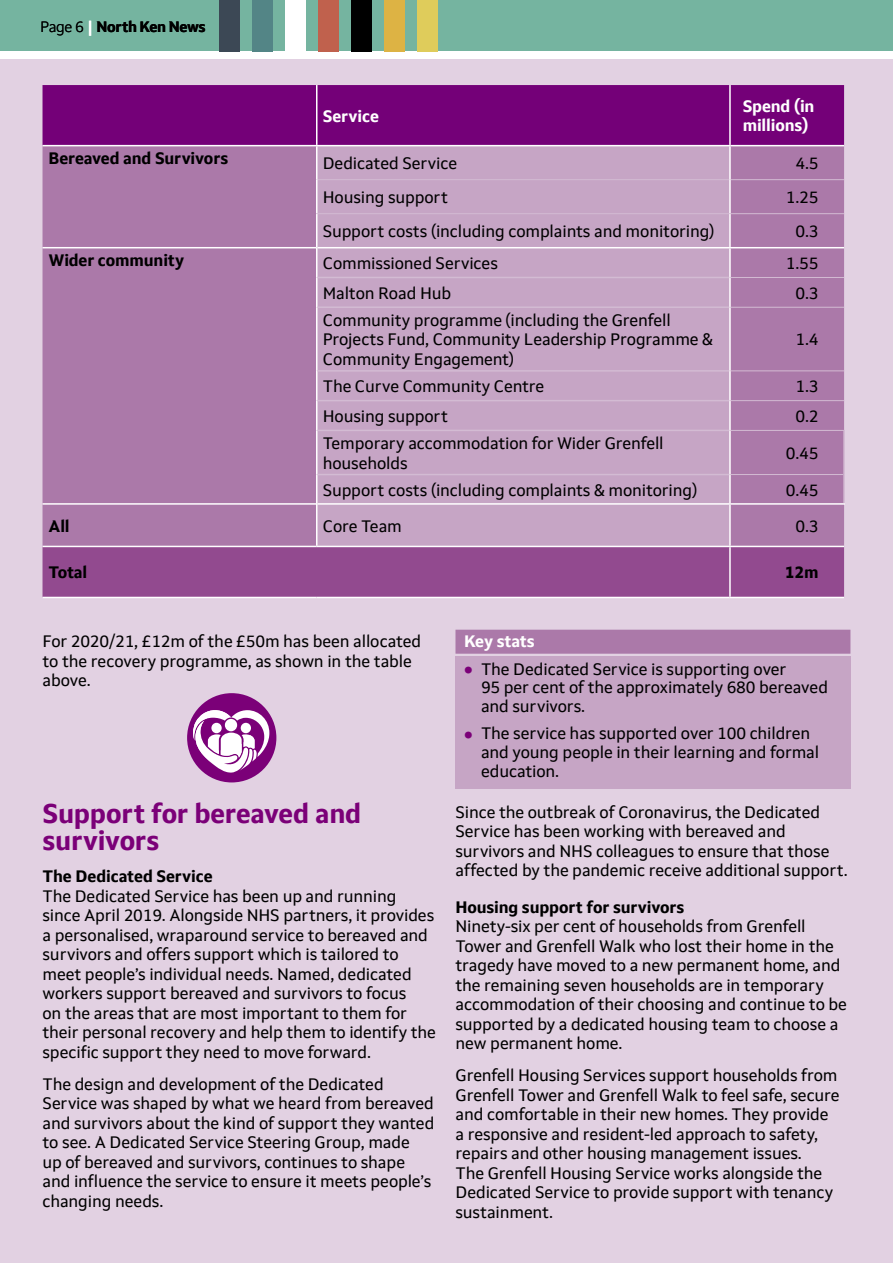
<style>
.page{position:relative;width:893px;height:1263px;background:#fff}
.page>*{position:absolute;margin:0;border:0;box-sizing:border-box;transform-origin:0 0}
.t1{font:700 27px/27px "Setimo";letter-spacing:-.01em;color:#7b0078}
.t2{font:16.5px/19.5px "Setimo";letter-spacing:-.01em;color:#000}
.t3{font:700 16.5px "Setimo";letter-spacing:-.01em;color:#000}
.t4{font:700 16.5px/19.5px "Setimo";letter-spacing:-.01em;color:#fff}
.t5{font:700 15px "Setimo";letter-spacing:-.03em;color:#000}
.s1{font-weight:300}
.s2{font-family:"Futura PT";color:#fff}
.s3{font-family:"Montserrat";font-weight:900;font-size:21px;color:#7b0078}
</style>
<div class="page">
<div style="left:0;top:0;width:893px;height:51px;background:#75b4a0"></div>
<div style="left:219px;top:0;width:21px;height:51px;background:#3c4855"></div>
<div style="left:252px;top:0;width:21px;height:51px;background:#538586"></div>
<div style="left:286px;top:0;width:20px;height:51px;background:#fff"></div>
<div style="left:319px;top:0;width:20px;height:51px;background:#c0614d"></div>
<div style="left:352px;top:0;width:20px;height:51px;background:#000"></div>
<div style="left:385px;top:0;width:20px;height:51px;background:#ddb344"></div>
<div style="left:418px;top:0;width:20px;height:51px;background:#dfcc5b"></div>
<div style="left:0;top:60px;width:893px;height:1203px;background:#e2d1e2"></div>
<div style="left:455px;top:656px;width:395px;height:132px;background:#c6a5c5"></div>
<div style="left:455px;top:630px;width:395px;height:24px;background:#ab79a9"></div>
<div style="left:43px;top:85px;width:801px;height:60px;background:#740078"></div>
<div style="left:43px;top:146px;width:801px;height:400px;background:#ab79a9"></div>
<div style="left:317px;top:146px;width:412px;height:400px;background:#c6a5c5"></div>
<div style="left:43px;top:547px;width:801px;height:50px;background:#924a8f"></div>
<hr style="left:43px;top:247px;width:273px;height:1px;background:#fff">
<hr style="left:43px;top:503px;width:273px;height:2px;background:#fff">
<hr style="left:43px;top:597px;width:274px;height:1px;background:#fff">
<hr style="left:317px;top:597px;width:412px;height:1px;background:#fff">
<hr style="left:317px;top:247px;width:413px;height:1px;background:#fff">
<hr style="left:730px;top:247px;width:114px;height:1px;background:#fff">
<hr style="left:317px;top:503px;width:413px;height:2px;background:#fff">
<hr style="left:730px;top:503px;width:115px;height:2px;background:#fff">
<hr style="left:43px;top:546px;width:274px;height:1px;background:#fff">
<hr style="left:317px;top:546px;width:413px;height:1px;background:#fff">
<hr style="left:730px;top:546px;width:114px;height:1px;background:#fff">
<hr style="left:729px;top:597px;width:115px;height:1px;background:#fff">
<hr style="left:316px;top:85px;width:1px;height:60px;background:#fff">
<hr style="left:729px;top:85px;width:2px;height:60px;background:#fff">
<hr style="left:729px;top:248px;width:2px;height:29px;background:#fff">
<hr style="left:729px;top:277px;width:2px;height:30px;background:#fff">
<hr style="left:729px;top:307px;width:2px;height:64px;background:#fff">
<hr style="left:729px;top:371px;width:2px;height:30px;background:#fff">
<hr style="left:729px;top:401px;width:2px;height:29px;background:#fff">
<hr style="left:729px;top:430px;width:2px;height:44px;background:#fff">
<hr style="left:729px;top:474px;width:2px;height:29px;background:#fff">
<hr style="left:729px;top:505px;width:2px;height:41px;background:#fff">
<svg style="left:316px;top:248px;width:1px;height:29px"></svg>
<hr style="left:316px;top:277px;width:1px;height:30px;background:#fff">
<hr style="left:316px;top:307px;width:1px;height:64px;background:#fff">
<hr style="left:316px;top:371px;width:1px;height:30px;background:#fff">
<svg style="left:316px;top:401px;width:1px;height:29px"></svg>
<hr style="left:316px;top:430px;width:1px;height:44px;background:#fff">
<hr style="left:316px;top:474px;width:1px;height:30px;background:#fff">
<hr style="left:316px;top:504px;width:1px;height:42px;background:#fff">
<hr style="left:729px;top:547px;width:2px;height:50px;background:#fff">
<hr style="left:317px;top:179px;width:412px;height:1px;background:#d3bbd3">
<hr style="left:316px;top:213px;width:414px;height:1px;background:#d3bbd3">
<hr style="left:731px;top:179px;width:113px;height:1px;background:#d3bbd3">
<hr style="left:730px;top:213px;width:114px;height:1px;background:#d3bbd3">
<hr style="left:317px;top:277px;width:412px;height:1px;background:#d3bbd3">
<hr style="left:317px;top:306px;width:412px;height:2px;background:#d3bbd3">
<hr style="left:317px;top:370px;width:412px;height:2px;background:#d3bbd3">
<hr style="left:317px;top:400px;width:412px;height:1px;background:#d3bbd3">
<hr style="left:317px;top:430px;width:412px;height:1px;background:#d3bbd3">
<hr style="left:317px;top:474px;width:412px;height:1px;background:#d3bbd3">
<hr style="left:731px;top:277px;width:113px;height:1px;background:#d3bbd3">
<hr style="left:731px;top:307px;width:113px;height:1px;background:#d3bbd3">
<hr style="left:731px;top:370px;width:113px;height:1px;background:#d3bbd3">
<hr style="left:731px;top:400px;width:113px;height:1px;background:#d3bbd3">
<hr style="left:731px;top:430px;width:114px;height:1px;background:#d3bbd3">
<hr style="left:843px;top:431px;width:2px;height:43px;background:#d3bbd3">
<hr style="left:843px;top:474px;width:2px;height:29px;background:#d3bbd3">
<hr style="left:731px;top:474px;width:112px;height:1px;background:#d3bbd3">
<hr style="left:43px;top:145px;width:273px;height:1px;background:#fff">
<hr style="left:731px;top:145px;width:113px;height:1px;background:#fff">
<hr style="left:316px;top:145px;width:415px;height:1px;background:#fff">
<hr style="left:316px;top:146px;width:1px;height:34px;background:#fff">
<hr style="left:729px;top:146px;width:2px;height:34px;background:#fff">
<hr style="left:316px;top:180px;width:1px;height:33px;background:#fff">
<hr style="left:729px;top:180px;width:2px;height:33px;background:#fff">
<hr style="left:316px;top:214px;width:1px;height:34px;background:#fff">
<hr style="left:729px;top:214px;width:2px;height:33px;background:#fff">
<div style="left:187px;top:693px;width:89px;height:89px;background:#7b0078;border-radius:50%"></div>
<svg style="left:193px;top:710px;width:76px;height:63px"></svg>
<p class="t5" style="left:40px;top:18px;width:167px"><span class="s1">Page 6</span> <span class="s2">|</span> North Ken News</p>
<p class="t4" style="left:323px;top:106px;width:58px">Service</p>
<p class="t4" style="left:743px;top:96px;width:73px">Spend (in millions)</p>
<p class="t3" style="left:49px;top:148px;width:181px">Bereaved and Survivors</p>
<p class="t2" style="left:323px;top:153px;width:136px">Dedicated Service</p>
<p class="t2" style="left:795px;top:153px;width:25px">4.5</p>
<p class="t2" style="left:323px;top:187px;width:127px">Housing support</p>
<p class="t2" style="left:786px;top:187px;width:34px">1.25</p>
<p class="t2" style="left:323px;top:221px;width:393px">Support costs (including complaints and monitoring)</p>
<p class="t2" style="left:795px;top:221px;width:25px">0.3</p>
<p class="t3" style="left:49px;top:251px;width:137px">Wider community</p>
<p class="t2" style="left:323px;top:253px;width:177px">Commissioned Services</p>
<p class="t2" style="left:786px;top:253px;width:34px">1.55</p>
<p class="t2" style="left:323px;top:283px;width:130px">Malton Road Hub</p>
<p class="t2" style="left:795px;top:283px;width:25px">0.3</p>
<p class="t2" style="left:323px;top:310px;width:392px">Community programme (including the Grenfell<br>Projects Fund, Community Leadership Programme &amp;<br>Community Engagement)</p>
<p class="t2" style="left:795px;top:330px;width:25px">1.4</p>
<p class="t2" style="left:323px;top:376px;width:223px">The Curve Community Centre</p>
<p class="t2" style="left:795px;top:376px;width:25px">1.3</p>
<p class="t2" style="left:323px;top:406px;width:127px">Housing support</p>
<p class="t2" style="left:795px;top:406px;width:25px">0.2</p>
<p class="t2" style="left:323px;top:433px;width:342px">Temporary accommodation for Wider Grenfell households</p>
<p class="t2" style="left:786px;top:443px;width:34px">0.45</p>
<p class="t2" style="left:323px;top:480px;width:376px">Support costs (including complaints &amp; monitoring)</p>
<p class="t2" style="left:786px;top:480px;width:34px">0.45</p>
<p class="t3" style="left:49px;top:516px;width:23px">All</p>
<p class="t2" style="left:323px;top:516px;width:81px">Core Team</p>
<p class="t2" style="left:795px;top:516px;width:25px">0.3</p>
<p class="t3" style="left:49px;top:562px;width:40px">Total</p>
<p class="t3" style="left:785px;top:562px;width:35px">12m</p>
<p class="t2" style="left:43px;top:632px;width:380px">For 2020/21, £12m of the £50m has been allocated to the recovery programme, as shown in the table above.</p>
<h1 class="t1" style="left:43px;top:800px;width:320px">Support for bereaved and survivors</h1>
<p class="t3" style="left:43px;top:866px;width:172px">The Dedicated Service</p>
<p class="t2" style="left:43px;top:886px;width:395px">The Dedicated Service has been up and running since April 2019. Alongside NHS partners, it provides a personalised, wraparound service to bereaved and survivors and offers support which is tailored to meet people’s individual needs. Named, dedicated workers support bereaved and survivors to focus<br>on the areas that are most important to them for their personal recovery and help them to identify the specific support they need to move forward.</p>
<p class="t2" style="left:43px;top:1074px;width:393px">The design and development of the Dedicated Service was shaped by what we heard from bereaved and survivors about the kind of support they wanted to see. A Dedicated Service Steering Group, made<br>up of bereaved and survivors, continues to shape and influence the service to ensure it meets people’s changing needs.</p>
<p class="t4" style="left:464px;top:632px;width:72px">Key stats</p>
<p class="t2" style="left:481px;top:659px;width:349px;line-height:18.8px;text-indent:-17px"><span class="s3">•</span> The Dedicated Service is supporting over<br>95 per cent of the approximately 680 bereaved and survivors.</p>
<p class="t2" style="left:481px;top:724px;width:340px;line-height:18.8px;text-indent:-17px"><span class="s3">•</span> The service has supported over 100 children and young people in their learning and formal education.</p>
<p class="t2" style="left:455px;top:802px;width:394px">Since the outbreak of Coronavirus, the Dedicated Service has been working with bereaved and survivors and NHS colleagues to ensure that those affected by the pandemic receive additional support.</p>
<p class="t3" style="left:455px;top:897px;width:230px">Housing support for survivors</p>
<p class="t2" style="left:455px;top:916px;width:393px">Ninety-six per cent of households from Grenfell Tower and Grenfell Walk who lost their home in the tragedy have moved to a new permanent home, and the remaining seven households are in temporary accommodation of their choosing and continue to be supported by a dedicated housing team to choose a new permanent home.</p>
<p class="t2" style="left:455px;top:1066px;width:386px">Grenfell Housing Services support households from Grenfell Tower and Grenfell Walk to feel safe, secure and comfortable in their new homes. They provide a responsive and resident-led approach to safety, repairs and other housing management issues.<br>The Grenfell Housing Service works alongside the Dedicated Service to provide support with tenancy sustainment.</p>
</div>
